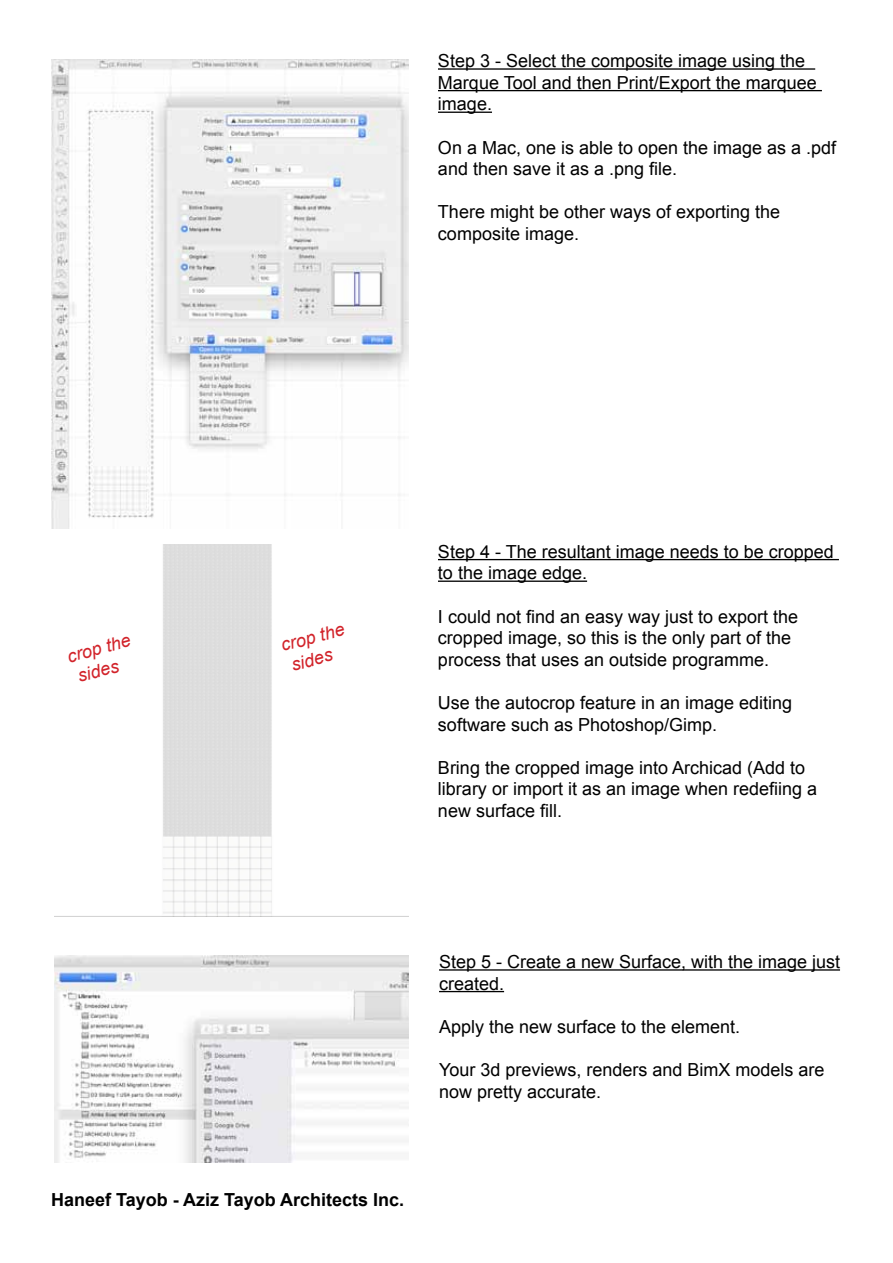
<style>
.page{position:relative;width:893px;height:1263px;background:#fff}
.page>*{position:absolute;margin:0;border:0;box-sizing:border-box;transform-origin:0 0}
.t1{font:18px/21.6px "Arial";color:#000}
.t2{font:700 18px "Arial";color:#000}
.t3{font:italic 18px/21.6px "Arial";color:#d2232a}
</style>
<div class="page">
<img style="left:51px;top:60px;width:358px;height:468px">
<hr style="left:438px;top:68px;width:377px;height:2px;background:#000">
<hr style="left:438px;top:90px;width:384px;height:1px;background:#000">
<hr style="left:438px;top:112px;width:54px;height:1px;background:#000">
<hr style="left:438px;top:559px;width:401px;height:1px;background:#000">
<hr style="left:438px;top:580px;width:149px;height:2px;background:#000">
<img style="left:163px;top:545px;width:109px;height:371px">
<img style="left:54px;top:955px;width:355px;height:207px">
<hr style="left:439px;top:969px;width:401px;height:2px;background:#000">
<hr style="left:439px;top:991px;width:65px;height:1px;background:#000">
<p class="t1" style="left:438px;top:50px;width:380px">Step 3 - Select the composite image using the<br>Marque Tool and then Print/Export the marquee image.</p>
<p class="t1" style="left:438px;top:137px;width:400px">On a Mac, one is able to open the image as a .pdf and then save it as a .png file.</p>
<p class="t1" style="left:438px;top:201px;width:344px">There might be other ways of exporting the composite image.</p>
<p class="t3" style="left:65px;top:646px;width:67px;rotate:-15deg">crop the sides</p>
<p class="t3" style="left:278px;top:635px;width:67px;rotate:-15deg">crop the sides</p>
<p class="t1" style="left:438px;top:541px;width:397px">Step 4 - The resultant image needs to be cropped to the image edge.</p>
<p class="t1" style="left:438px;top:605px;width:362px">I could not find an easy way just to export the cropped image, so this is the only part of the process that uses an outside programme.</p>
<p class="t1" style="left:438px;top:692px;width:356px">Use the autocrop feature in an image editing software such as Photoshop/Gimp.</p>
<p class="t1" style="left:438px;top:757px;width:381px">Bring the cropped image into Archicad (Add to library or import it as an image when redefiing a new surface fill.</p>
<p class="t1" style="left:439px;top:951px;width:402px">Step 5 - Create a new Surface, with the image just created.</p>
<p class="t1" style="left:439px;top:1016px;width:303px">Apply the new surface to the element.</p>
<p class="t1" style="left:439px;top:1059px;width:387px">Your 3d previews, renders and BimX models are now pretty accurate.</p>
<p class="t2" style="left:51px;top:1188px;width:355px">Haneef Tayob - Aziz Tayob Architects Inc.</p>
</div>
